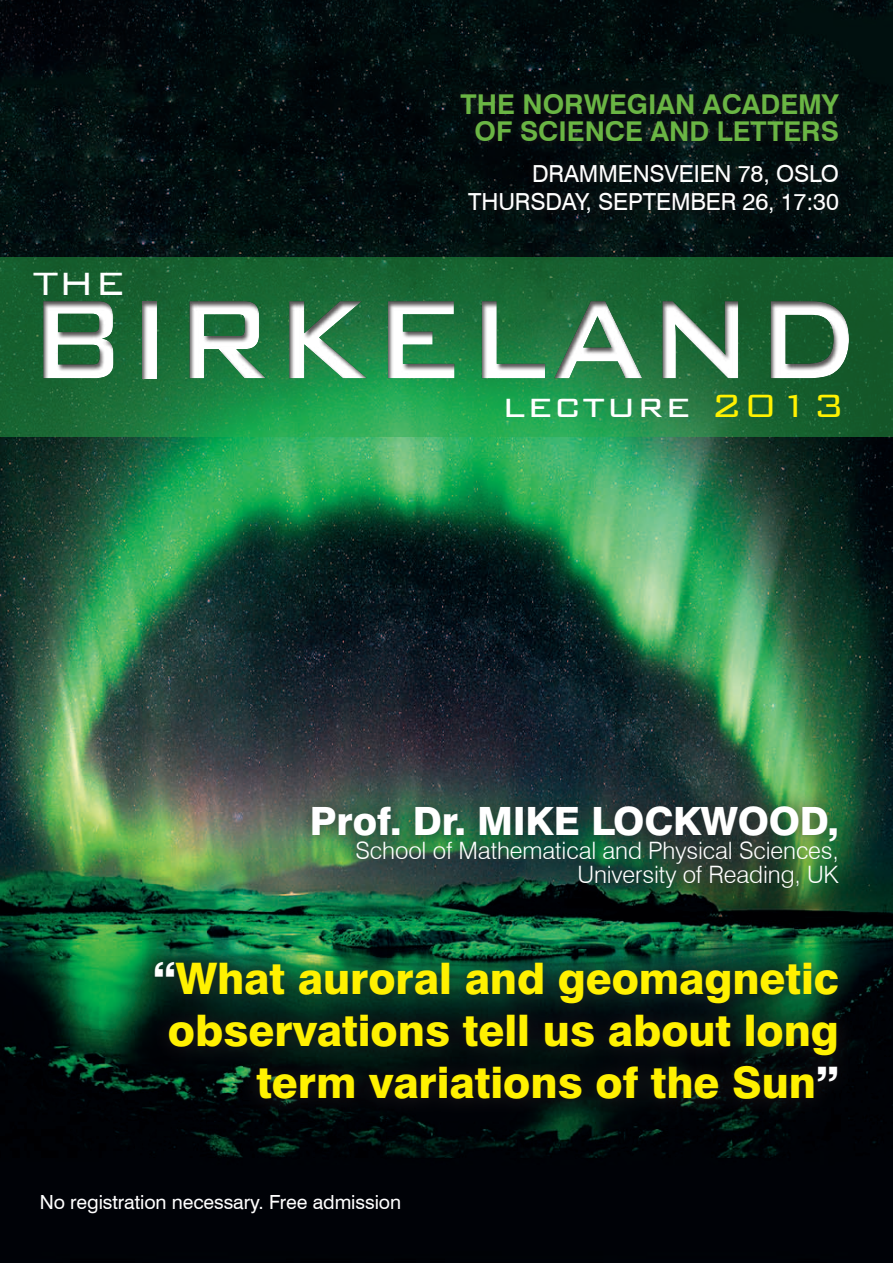
<style>
.page{position:relative;width:893px;height:1263px;background:#fff}
.page>*{position:absolute;margin:0;border:0;box-sizing:border-box;transform-origin:0 0}
.t1{font:500 149.25px "Bank Gothic";letter-spacing:-.005em;color:#fff;scale:.84 1}
.t2{font:800 43.5px/52.2px "Swiss 721 BT";color:#fff101;text-align:right}
.t3{font:300 43.2px "Bank Gothic";letter-spacing:.04em;color:#fff}
.t4{font:300 43.05px "Bank Gothic";color:#fff}
.t5{font:800 39px "Swiss 721 BT";letter-spacing:-.005em;color:#fff}
.t6{font:700 27.3px/27.3px "Swiss 721 BT";color:#6ab544;text-align:center}
.t7{font:300 24px/24px "Swiss 721 BT";letter-spacing:-.005em;color:#fff;text-align:right}
.t8{font:23.55px/28.2px "Swiss 721 BT";letter-spacing:-.005em;color:#fff;text-align:right}
.t9{font:19.5px "Swiss 721 BT";letter-spacing:-.005em;color:#fff}
.s1{color:#fff101}
.s2{color:#fff}
</style>
<div class="page">
<img style="left:0;top:0;width:893px;height:1263px">
<div style="left:5px;top:0;width:888px;height:846px;background:#231f20;opacity:.75"></div>
<div style="left:294px;top:788px;width:561px;height:118px;background:#231f20;opacity:.75"></div>
<div style="left:137px;top:944px;width:719px;height:173px;background:#231f20;opacity:.96"></div>
<p class="t4" style="left:33px;top:261px;width:94px">The</p>
<p class="t6" style="left:461px;top:91px;width:380px">THE NORWEGIAN ACADEMY<br>OF SCIENCE AND LETTERS</p>
<p class="t8" style="left:468px;top:159px;width:372px">DRAMMENSVEIEN 78, OSLO<br>THURSDAY, SEPTEMBER 26, 17:30</p>
<h1 class="t1" style="left:27px;top:259px;width:993px">Birkeland</h1>
<p class="t3" style="left:502px;top:382px;width:344px">lecture <span class="s1">2013</span></p>
<p class="t5" style="left:310px;top:797px;width:530px">Prof. Dr. MIKE LOCKWOOD,</p>
<p class="t7" style="left:356px;top:838px;width:485px">School of Mathematical and Physical Sciences,<br>University of Reading, UK</p>
<p class="t2" style="left:153px;top:952px;width:687px"><span class="s2">“</span>What auroral and geomagnetic observations tell us about long term variations of the Sun<span class="s2">”</span></p>
<p class="t9" style="left:40px;top:1190px;width:363px">No registration necessary. Free admission</p>
</div>
